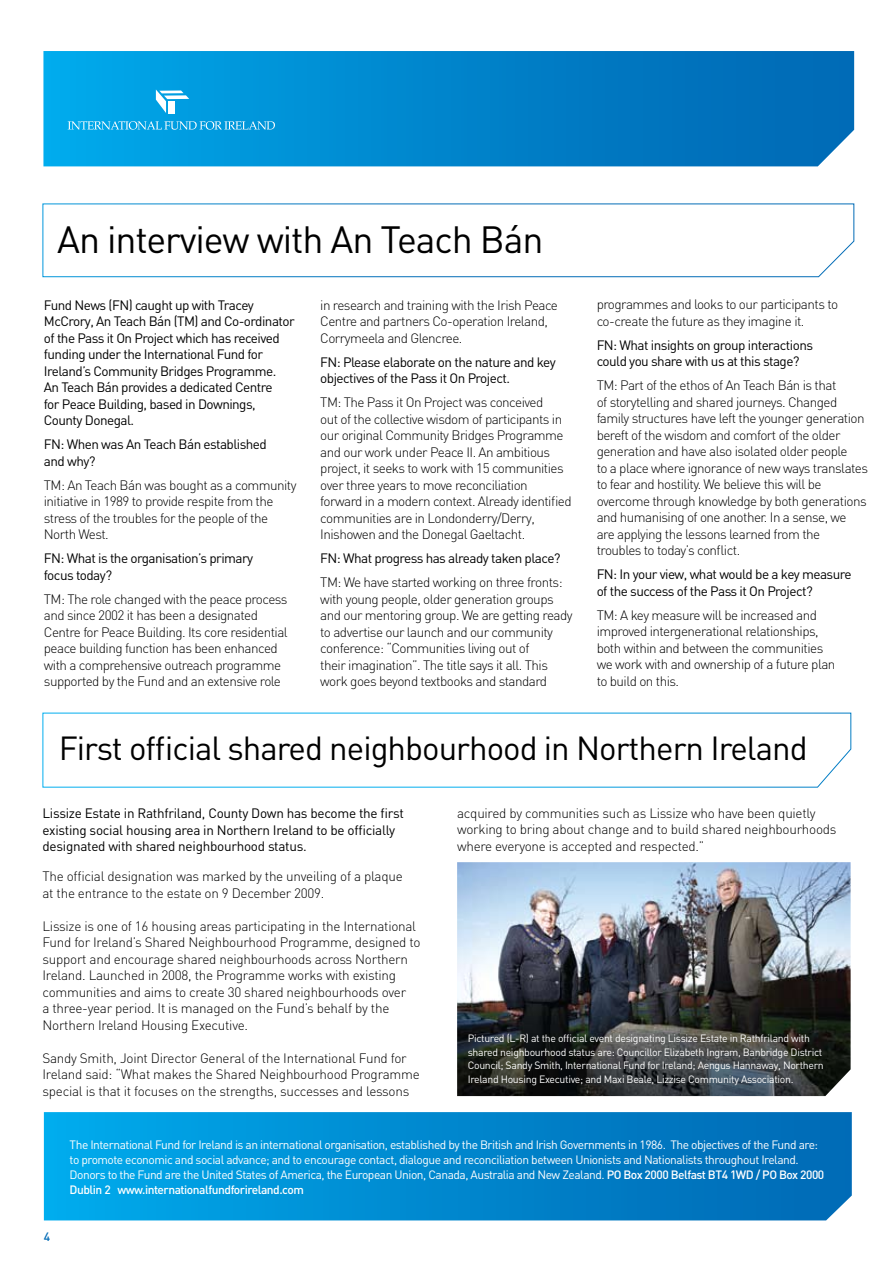
<style>
.page{position:relative;width:893px;height:1263px;background:#fff}
.page>*{position:absolute;margin:0;border:0;box-sizing:border-box;transform-origin:0 0}
.t1{font:37.5px "DIN";letter-spacing:-.03em;color:#000}
.t2{font:33px "DIN";letter-spacing:-.03em;color:#000}
.t3{font:300 13.5px/16.5px "DIN";letter-spacing:-.04em;color:#000}
.t4{font:300 13.5px/16.5px "DIN";letter-spacing:-.02em;color:#000}
.t5{font:13.5px/16.5px "DIN";letter-spacing:-.04em;color:#000}
.t6{font:13.5px/16.5px "DIN";letter-spacing:-.02em;color:#000}
.t7{font:12px/15px "DIN";letter-spacing:-.04em;color:#fff}
.t8{font:500 12px "DIN";color:#006bb6}
.t9{font:10.5px/13.5px "DIN";letter-spacing:-.03em;color:#fff}
.s1{font-weight:500}
</style>
<div class="page">
<svg style="left:43px;top:51px;width:811px;height:115px;background:#0287cd"></svg>
<svg style="left:68px;top:121px;width:207px;height:9px;background:#41b6e9"></svg>
<svg style="left:156px;top:90px;width:33px;height:23px"></svg>
<svg style="left:44px;top:1112px;width:808px;height:108px;background:#0189cf"></svg>
<svg style="left:42px;top:203px;width:813px;height:74px"></svg>
<svg style="left:42px;top:712px;width:810px;height:76px"></svg>
<img style="left:457px;top:862px;width:394px;height:234px">
<h1 class="t1" style="left:57px;top:216px;width:488px">An interview with An Teach Bán</h1>
<p class="t5" style="left:44px;top:296px;width:252px">Fund News (FN) caught up with Tracey McCrory, An Teach Bán (TM) and Co-ordinator of the Pass it On Project which has received funding under the International Fund for Ireland’s Community Bridges Programme.<br>An Teach Bán provides a dedicated Centre<br>for Peace Building, based in Downings, County Donegal.</p>
<p class="t5" style="left:44px;top:436px;width:225px">FN: When was An Teach Bán established and why?</p>
<p class="t3" style="left:44px;top:476px;width:254px">TM: An Teach Bán was bought as a community initiative in 1989 to provide respite from the stress of the troubles for the people of the North West.</p>
<p class="t5" style="left:44px;top:550px;width:211px">FN: What is the organisation’s primary focus today?</p>
<p class="t3" style="left:44px;top:590px;width:245px">TM: The role changed with the peace process and since 2002 it has been a designated Centre for Peace Building. Its core residential peace building function has been enhanced with a comprehensive outreach programme supported by the Fund and an extensive role</p>
<p class="t3" style="left:320px;top:296px;width:239px">in research and training with the Irish Peace<br>Centre and partners Co-operation Ireland,<br>Corrymeela and Glencree.</p>
<p class="t5" style="left:320px;top:353px;width:237px">FN: Please elaborate on the nature and key objectives of the Pass it On Project.</p>
<p class="t3" style="left:320px;top:394px;width:253px">TM: The Pass it On Project was conceived<br>out of the collective wisdom of participants in our original Community Bridges Programme and our work under Peace II. An ambitious project, it seeks to work with 15 communities over three years to move reconciliation forward in a modern context. Already identified communities are in Londonderry/Derry, Inishowen and the Donegal Gaeltacht.</p>
<p class="t5" style="left:320px;top:550px;width:242px">FN: What progress has already taken place?</p>
<p class="t3" style="left:320px;top:574px;width:254px">TM: We have started working on three fronts: with young people, older generation groups and our mentoring group. We are getting ready to advertise our launch and our community conference: “Communities living out of<br>their imagination”. The title says it all. This work goes beyond textbooks and standard</p>
<p class="t3" style="left:597px;top:296px;width:243px">programmes and looks to our participants to co-create the future as they imagine it.</p>
<p class="t5" style="left:597px;top:337px;width:218px">FN: What insights on group interactions could you share with us at this stage?</p>
<p class="t3" style="left:597px;top:377px;width:273px">TM: Part of the ethos of An Teach Bán is that<br>of storytelling and shared journeys. Changed family structures have left the younger generation bereft of the wisdom and comfort of the older generation and have also isolated older people<br>to a place where ignorance of new ways translates to fear and hostility. We believe this will be overcome through knowledge by both generations and humanising of one another. In a sense, we<br>are applying the lessons learned from the troubles to today’s conflict.</p>
<p class="t5" style="left:597px;top:566px;width:256px">FN: In your view, what would be a key measure of the success of the Pass it On Project?</p>
<p class="t3" style="left:597px;top:607px;width:240px">TM: A key measure will be increased and improved intergenerational relationships, both within and between the communities we work with and ownership of a future plan to build on this.</p>
<h2 class="t2" style="left:59px;top:728px;width:750px">First official shared neighbourhood in Northern Ireland</h2>
<p class="t6" style="left:43px;top:805px;width:363px">Lissize Estate in Rathfriland, County Down has become the first existing social housing area in Northern Ireland to be officially designated with shared neighbourhood status.</p>
<p class="t4" style="left:43px;top:868px;width:362px">The official designation was marked by the unveiling of a plaque at the entrance to the estate on 9 December 2009.</p>
<p class="t4" style="left:43px;top:918px;width:379px">Lissize is one of 16 housing areas participating in the International Fund for Ireland’s Shared Neighbourhood Programme, designed to support and encourage shared neighbourhoods across Northern Ireland. Launched in 2008, the Programme works with existing communities and aims to create 30 shared neighbourhoods over<br>a three-year period. It is managed on the Fund’s behalf by the Northern Ireland Housing Executive.</p>
<p class="t4" style="left:43px;top:1049px;width:379px">Sandy Smith, Joint Director General of the International Fund for<br>Ireland said: “What makes the Shared Neighbourhood Programme special is that it focuses on the strengths, successes and lessons</p>
<p class="t4" style="left:457px;top:804px;width:381px">acquired by communities such as Lissize who have been quietly working to bring about change and to build shared neighbourhoods where everyone is accepted and respected.”</p>
<p class="t9" style="left:468px;top:1031px;width:357px">Pictured (L-R) at the official event designating Lissize Estate in Rathfriland with shared neighbourhood status are: Councillor Elizabeth Ingram, Banbridge District Council; Sandy Smith, International Fund for Ireland; Aengus Hannaway, Northern Ireland Housing Executive; and Maxi Beale, Lizzise Community Association.</p>
<p class="t8" style="left:44px;top:1229px;width:8px">4</p>
<p class="t7" style="left:70px;top:1136px;width:756px">The International Fund for Ireland is an international organisation, established by the British and Irish Governments in 1986. The objectives of the Fund are: to promote economic and social advance; and to encourage contact, dialogue and reconciliation between Unionists and Nationalists throughout Ireland.<br>Donors to the Fund are the United States of America, the European Union, Canada, Australia and New Zealand. <span class="s1">PO Box 2000 Belfast BT4 1WD / PO Box 2000<br>Dublin 2 www.internationalfundforireland.com</span></p>
</div>
